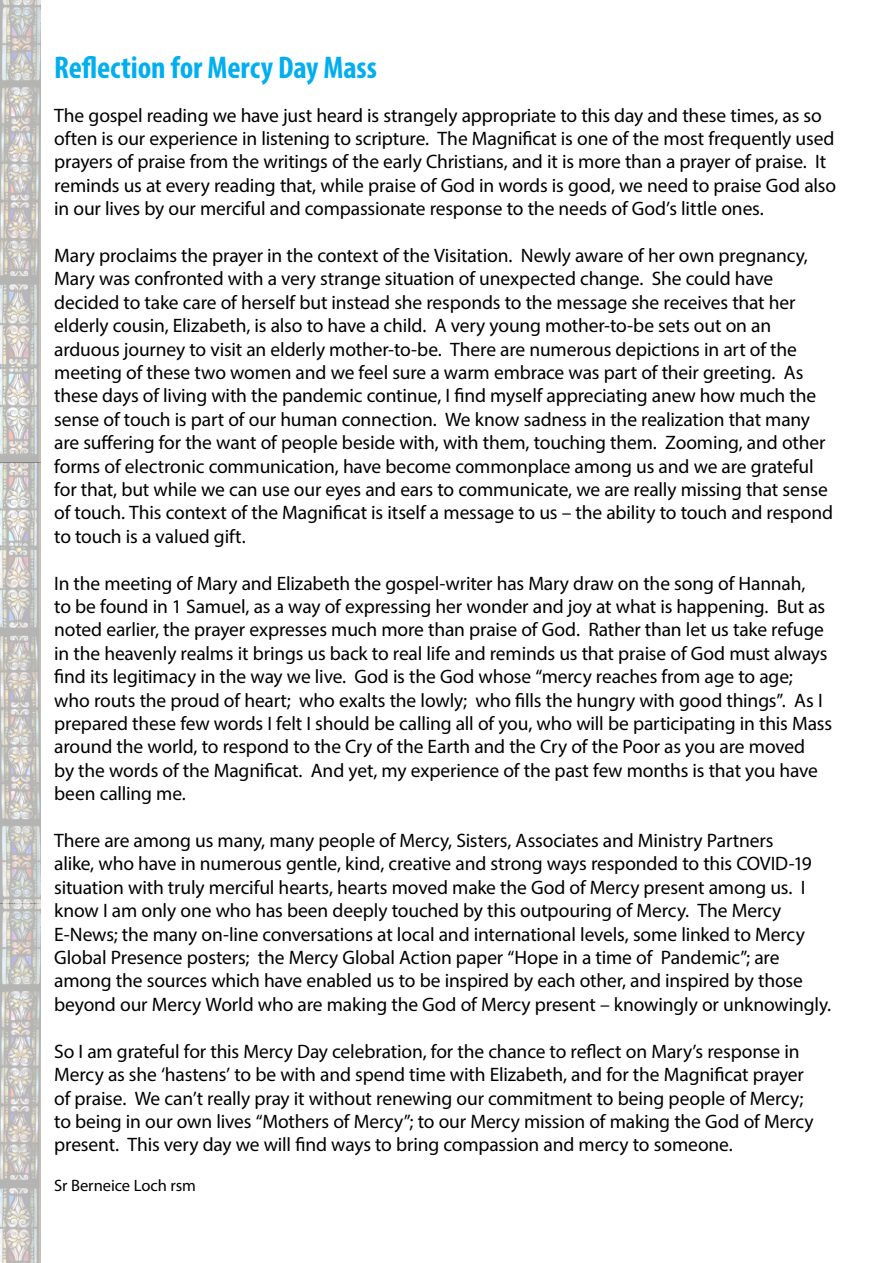
<style>
.page{position:relative;width:893px;height:1263px;background:#fff}
.page>*{position:absolute;margin:0;border:0;box-sizing:border-box;transform-origin:0 0}
.t1{font:700 condensed 31.5px "Myriad Pro";letter-spacing:-.005em;color:#00aeef}
.t2{font:19.5px/23.4px "Myriad Pro";letter-spacing:-.01em;color:#000}
.t3{font:16.5px "Myriad Pro";letter-spacing:-.005em;color:#000}
</style>
<div class="page">
<img style="left:0;top:0;width:40px;height:1263px">
<p class="t1" style="left:54px;top:48px;width:324px">Reflection for Mercy Day Mass</p>
<p class="t2" style="left:54px;top:103px;width:783px">The gospel reading we have just heard is strangely appropriate to this day and these times, as so often is our experience in listening to scripture. The Magnificat is one of the most frequently used prayers of praise from the writings of the early Christians, and it is more than a prayer of praise. It reminds us at every reading that, while praise of God in words is good, we need to praise God also in our lives by our merciful and compassionate response to the needs of God’s little ones.</p>
<p class="t2" style="left:54px;top:243px;width:780px">Mary proclaims the prayer in the context of the Visitation. Newly aware of her own pregnancy, Mary was confronted with a very strange situation of unexpected change. She could have decided to take care of herself but instead she responds to the message she receives that her elderly cousin, Elizabeth, is also to have a child. A very young mother-to-be sets out on an arduous journey to visit an elderly mother-to-be. There are numerous depictions in art of the meeting of these two women and we feel sure a warm embrace was part of their greeting. As these days of living with the pandemic continue, I find myself appreciating anew how much the sense of touch is part of our human connection. We know sadness in the realization that many are suffering for the want of people beside with, with them, touching them. Zooming, and other forms of electronic communication, have become commonplace among us and we are grateful for that, but while we can use our eyes and ears to communicate, we are really missing that sense of touch. This context of the Magnificat is itself a message to us – the ability to touch and respond to touch is a valued gift.</p>
<p class="t2" style="left:54px;top:571px;width:779px">In the meeting of Mary and Elizabeth the gospel-writer has Mary draw on the song of Hannah,<br>to be found in 1 Samuel, as a way of expressing her wonder and joy at what is happening. But as noted earlier, the prayer expresses much more than praise of God. Rather than let us take refuge in the heavenly realms it brings us back to real life and reminds us that praise of God must always find its legitimacy in the way we live. God is the God whose “mercy reaches from age to age; who routs the proud of heart; who exalts the lowly; who fills the hungry with good things”. As I prepared these few words I felt I should be calling all of you, who will be participating in this Mass around the world, to respond to the Cry of the Earth and the Cry of the Poor as you are moved<br>by the words of the Magnificat. And yet, my experience of the past few months is that you have been calling me.</p>
<p class="t2" style="left:54px;top:828px;width:779px">There are among us many, many people of Mercy, Sisters, Associates and Ministry Partners<br>alike, who have in numerous gentle, kind, creative and strong ways responded to this COVID-19 situation with truly merciful hearts, hearts moved make the God of Mercy present among us. I know I am only one who has been deeply touched by this outpouring of Mercy. The Mercy E-News; the many on-line conversations at local and international levels, some linked to Mercy Global Presence posters; the Mercy Global Action paper “Hope in a time of Pandemic”; are among the sources which have enabled us to be inspired by each other, and inspired by those beyond our Mercy World who are making the God of Mercy present – knowingly or unknowingly.</p>
<p class="t2" style="left:54px;top:1039px;width:761px">So I am grateful for this Mercy Day celebration, for the chance to reflect on Mary’s response in Mercy as she ‘hastens’ to be with and spend time with Elizabeth, and for the Magnificat prayer of praise. We can’t really pray it without renewing our commitment to being people of Mercy; to being in our own lives “Mothers of Mercy”; to our Mercy mission of making the God of Mercy present. This very day we will find ways to bring compassion and mercy to someone.</p>
<p class="t3" style="left:54px;top:1175px;width:143px">Sr Berneice Loch rsm</p>
</div>
